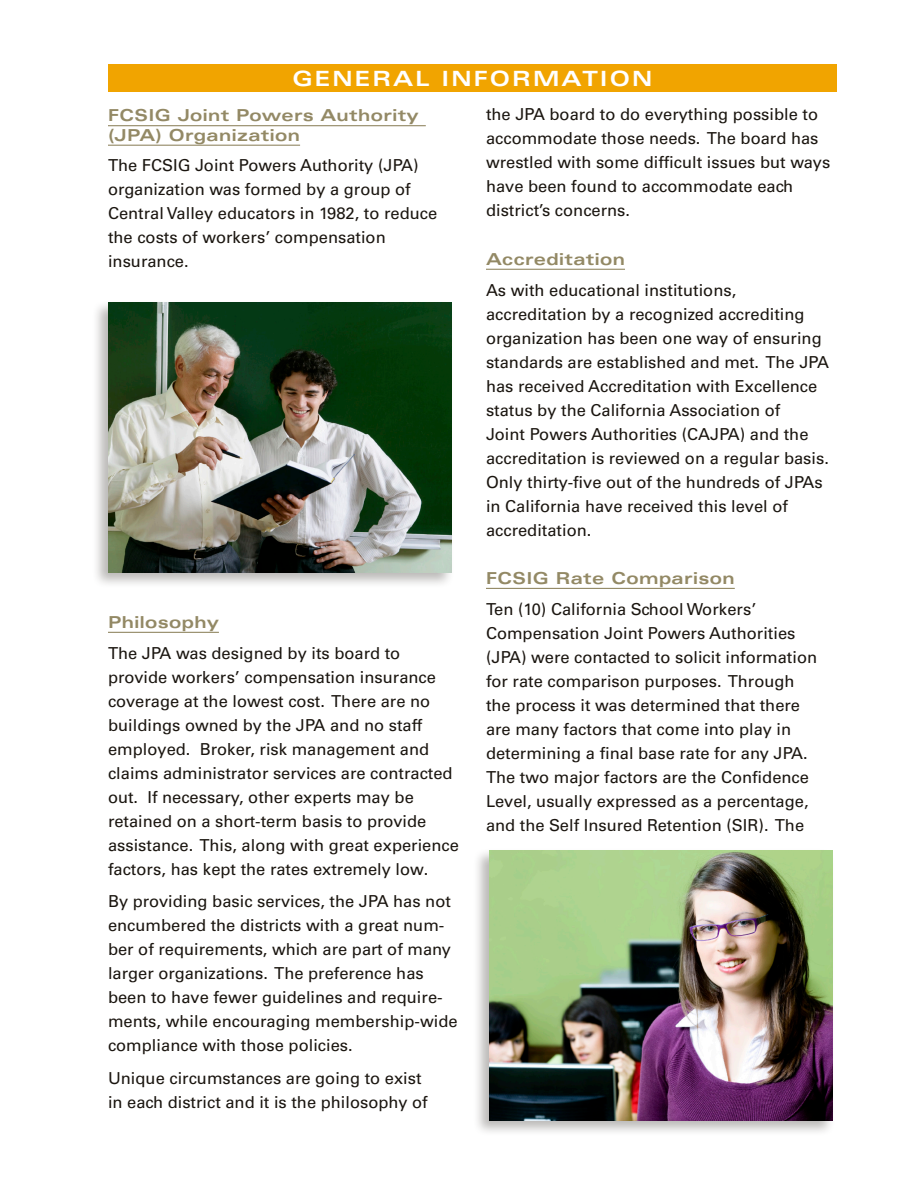
<style>
.page{position:relative;width:918px;height:1188px;background:#fff}
.page>*{position:absolute;margin:0;border:0;box-sizing:border-box;transform-origin:0 0}
.t1{font:700 expanded 21px "Univers";letter-spacing:.1em;color:#fff}
.t2{font:16.5px/24px "Univers";color:#1a150f}
.t3{font:700 expanded 16.5px/19.5px "Univers";letter-spacing:.025em;color:#938965}
</style>
<div class="page">
<hr style="left:108px;top:125px;width:318px;height:1px;background:#938965">
<hr style="left:108px;top:145px;width:192px;height:1px;background:#938965">
<hr style="left:108px;top:632px;width:111px;height:1px;background:#938965">
<hr style="left:486px;top:269px;width:139px;height:1px;background:#938965">
<hr style="left:486px;top:588px;width:249px;height:1px;background:#938965">
<div style="left:108px;top:64px;width:729px;height:28px;background:#f1a400"></div>
<div style="left:91px;top:299px;width:363px;height:289px;background:#1a150f;opacity:.3"></div>
<img style="left:108px;top:303px;width:343px;height:270px">
<div style="left:473px;top:847px;width:362px;height:289px;background:#1a150f;opacity:.3"></div>
<img style="left:489px;top:850px;width:343px;height:270px">
<p class="t1" style="left:293px;top:67px;width:361px">GENERAL INFORMATION</p>
<p class="t3" style="left:108px;top:105px;width:312px">FCSIG Joint Powers Authority (JPA) Organization</p>
<p class="t2" style="left:108px;top:154px;width:331px">The FCSIG Joint Powers Authority (JPA) organization was formed by a group of Central Valley educators in 1982, to reduce the costs of workers’ compensation insurance.</p>
<p class="t3" style="left:108px;top:612px;width:112px">Philosophy</p>
<p class="t2" style="left:108px;top:641px;width:352px">The JPA was designed by its board to provide workers’ compensation insurance coverage at the lowest cost. There are no buildings owned by the JPA and no staff employed. Broker, risk management and claims administrator services are contracted out. If necessary, other experts may be retained on a short-term basis to provide assistance. This, along with great experience factors, has kept the rates extremely low.</p>
<p class="t2" style="left:108px;top:890px;width:351px">By providing basic services, the JPA has not encumbered the districts with a great num&shy;ber of requirements, which are part of many larger organizations. The preference has been to have fewer guidelines and require&shy;ments, while encouraging membership-wide compliance with those policies.</p>
<p class="t2" style="left:108px;top:1066px;width:321px">Unique circumstances are going to exist in each district and it is the philosophy of</p>
<p class="t2" style="left:486px;top:103px;width:346px">the JPA board to do everything possible to accommodate those needs. The board has wrestled with some difficult issues but ways have been found to accommodate each district’s concerns.</p>
<p class="t3" style="left:486px;top:249px;width:141px">Accreditation</p>
<p class="t2" style="left:486px;top:278px;width:344px">As with educational institutions, accreditation by a recognized accrediting organization has been one way of ensuring standards are established and met. The JPA has received Accreditation with Excellence status by the California Association of<br>Joint Powers Authorities (CAJPA) and the accreditation is reviewed on a regular basis.<br>Only thirty-five out of the hundreds of JPAs in California have received this level of accreditation.</p>
<p class="t3" style="left:486px;top:568px;width:250px">FCSIG Rate Comparison</p>
<p class="t2" style="left:486px;top:597px;width:333px">Ten (10) California School Workers’ Compensation Joint Powers Authorities (JPA) were contacted to solicit information for rate comparison purposes. Through the process it was determined that there are many factors that come into play in determining a final base rate for any JPA.<br>The two major factors are the Confidence Level, usually expressed as a percentage, and the Self Insured Retention (SIR). The</p>
</div>
